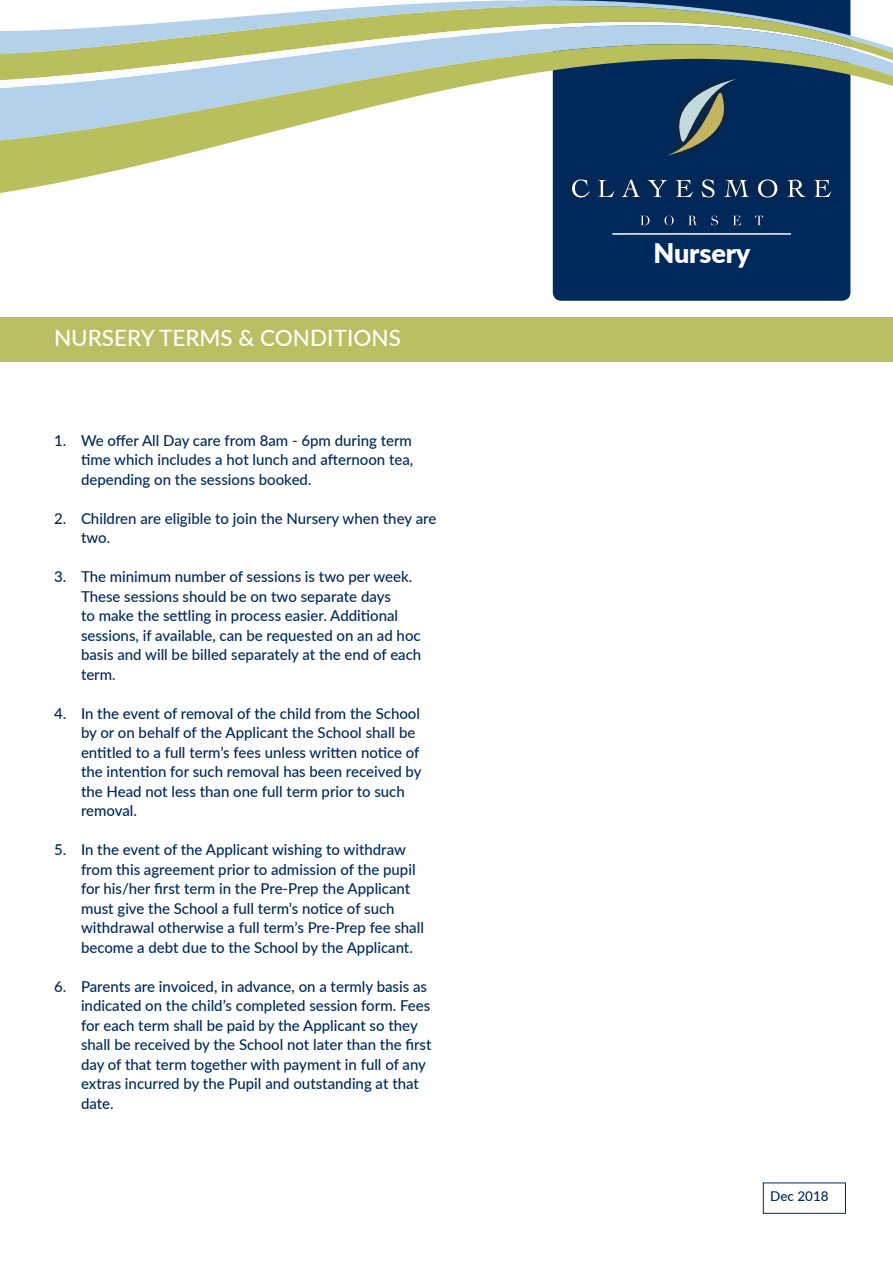
<style>
.page{position:relative;width:893px;height:1263px;background:#fff}
.page>*{position:absolute;margin:0;border:0;box-sizing:border-box;transform-origin:0 0}
.t1{font:900 27px "Lato";letter-spacing:-.005em;color:#fff}
.BODY_TEXT_Clayesmore{font:500 22.5px "Lato";color:#fff}
.t2{font:500 15px/19.5px "Lato";color:#00295c}
.t3{font:500 13.5px "Lato";color:#00295c}
</style>
<div class="page">
<div style="left:0;top:318px;width:893px;height:44px;background:#bbbf63"></div>
<div style="left:553px;top:195px;width:297px;height:106px;background:#00295c"></div>
<div style="left:563px;top:71px;width:276px;height:163px;background:#00285b"></div>
<svg style="left:573px;top:195px;width:14px;height:2px"></svg>
<svg style="left:598px;top:195px;width:15px;height:2px"></svg>
<svg style="left:622px;top:195px;width:18px;height:2px"></svg>
<svg style="left:653px;top:195px;width:9px;height:2px"></svg>
<svg style="left:676px;top:195px;width:16px;height:2px"></svg>
<svg style="left:702px;top:195px;width:12px;height:2px"></svg>
<svg style="left:724px;top:195px;width:25px;height:2px"></svg>
<svg style="left:761px;top:195px;width:14px;height:2px"></svg>
<svg style="left:787px;top:195px;width:19px;height:2px"></svg>
<svg style="left:814px;top:195px;width:16px;height:2px"></svg>
<svg style="left:641px;top:216px;width:8px;height:9px"></svg>
<svg style="left:664px;top:216px;width:10px;height:9px"></svg>
<svg style="left:688px;top:216px;width:9px;height:9px"></svg>
<svg style="left:711px;top:216px;width:7px;height:9px"></svg>
<svg style="left:734px;top:216px;width:7px;height:9px"></svg>
<svg style="left:755px;top:216px;width:8px;height:9px"></svg>
<svg style="left:0;top:89px;width:851px;height:106px"></svg>
<svg style="left:175px;top:0;width:676px;height:22px"></svg>
<svg style="left:0;top:22px;width:893px;height:67px"></svg>
<hr style="left:612px;top:233px;width:179px;height:2px;background:#fff">
<div style="left:763px;top:1182px;width:83px;height:32px;border:1px solid #00295c"></div>
<p class="BODY_TEXT_Clayesmore" style="left:54px;top:321px;width:348px">NURSERY TERMS &amp; CONDITIONS</p>
<p class="t2" style="left:81px;top:430px;width:334px;text-align:justify;text-indent:-27px">1. We offer All Day care from 8am - 6pm during term time which includes a hot lunch and afternoon tea, depending on the sessions booked.</p>
<p class="t2" style="left:81px;top:508px;width:357px;text-indent:-27px">2. Children are eligible to join the Nursery when they are two.</p>
<p class="t2" style="left:81px;top:566px;width:342px;text-indent:-27px">3. The minimum number of sessions is two per week.<br>These sessions should be on two separate days<br>to make the settling in process easier. Additional sessions, if available, can be requested on an ad hoc basis and will be billed separately at the end of each term.</p>
<p class="t2" style="left:81px;top:703px;width:342px;text-indent:-27px">4. In the event of removal of the child from the School by or on behalf of the Applicant the School shall be entitled to a full term’s fees unless written notice of the intention for such removal has been received by the Head not less than one full term prior to such removal.</p>
<p class="t2" style="left:81px;top:839px;width:344px;text-indent:-27px">5. In the event of the Applicant wishing to withdraw from this agreement prior to admission of the pupil for his/her first term in the Pre-Prep the Applicant must give the School a full term’s notice of such withdrawal otherwise a full term’s Pre-Prep fee shall become a debt due to the School by the Applicant.</p>
<p class="t2" style="left:81px;top:976px;width:352px;text-indent:-27px">6. Parents are invoiced, in advance, on a termly basis as indicated on the child’s completed session form. Fees for each term shall be paid by the Applicant so they shall be received by the School not later than the first day of that term together with payment in full of any extras incurred by the Pupil and outstanding at that date.</p>
<p class="t1" style="left:653px;top:233px;width:98px">Nursery</p>
<p class="t3" style="left:770px;top:1186px;width:60px">Dec 2018</p>
</div>
